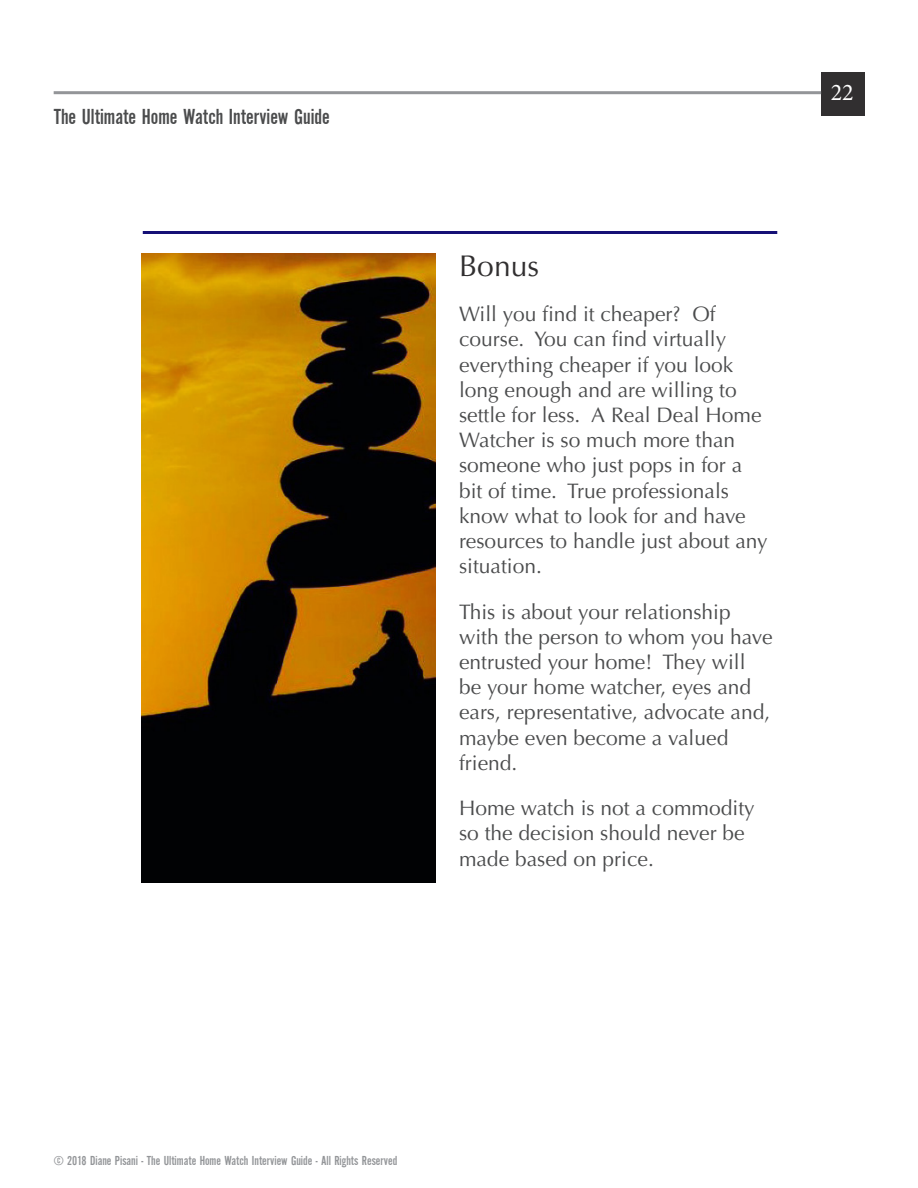
<style>
.page{position:relative;width:918px;height:1188px;background:#fff}
.page>*{position:absolute;margin:0;border:0;box-sizing:border-box;transform-origin:0 0}
.t1{font:30px "Optima LT Std";color:#312f30}
.t2{font:24px "Minion Pro";color:#fff}
.t3{font:22.5px "Alternate Gothic EF No Two";color:#4b4c4d}
.t4{font:21px/25.2px "Optima LT Std";color:#4b4c4d}
.t5{font:13.5px "Alternate Gothic EF No Two";color:#939598}
</style>
<div class="page">
<div style="left:821px;top:73px;width:43px;height:43px;background:#312f30"></div>
<hr style="left:54px;top:91px;width:767px;height:3px;background:#939598">
<hr style="left:143px;top:231px;width:634px;height:3px;background:#151076">
<img style="left:141px;top:254px;width:295px;height:629px">
<p class="t3" style="left:54px;top:105px;width:278px">The Ultimate Home Watch Interview Guide</p>
<p class="t2" style="left:831px;top:77px;width:25px">22</p>
<h1 class="t1" style="left:459px;top:248px;width:82px">Bonus</h1>
<p class="t4" style="left:459px;top:302px;width:310px">Will you find it cheaper? Of course. You can find virtually everything cheaper if you look long enough and are willing to settle for less. A Real Deal Home<br>Watcher is so much more than someone who just pops in for a bit of time. True professionals know what to look for and have resources to handle just about any situation.</p>
<p class="t4" style="left:459px;top:599px;width:315px">This is about your relationship with the person to whom you have entrusted your home! They will be your home watcher, eyes and ears, representative, advocate and, maybe even become a valued friend.</p>
<p class="t4" style="left:459px;top:796px;width:297px">Home watch is not a commodity so the decision should never be made based on price.</p>
<p class="t5" style="left:54px;top:1154px;width:345px">© 2018 Diane Pisani - The Ultimate Home Watch Interview Guide - All Rights Reserved</p>
</div>
